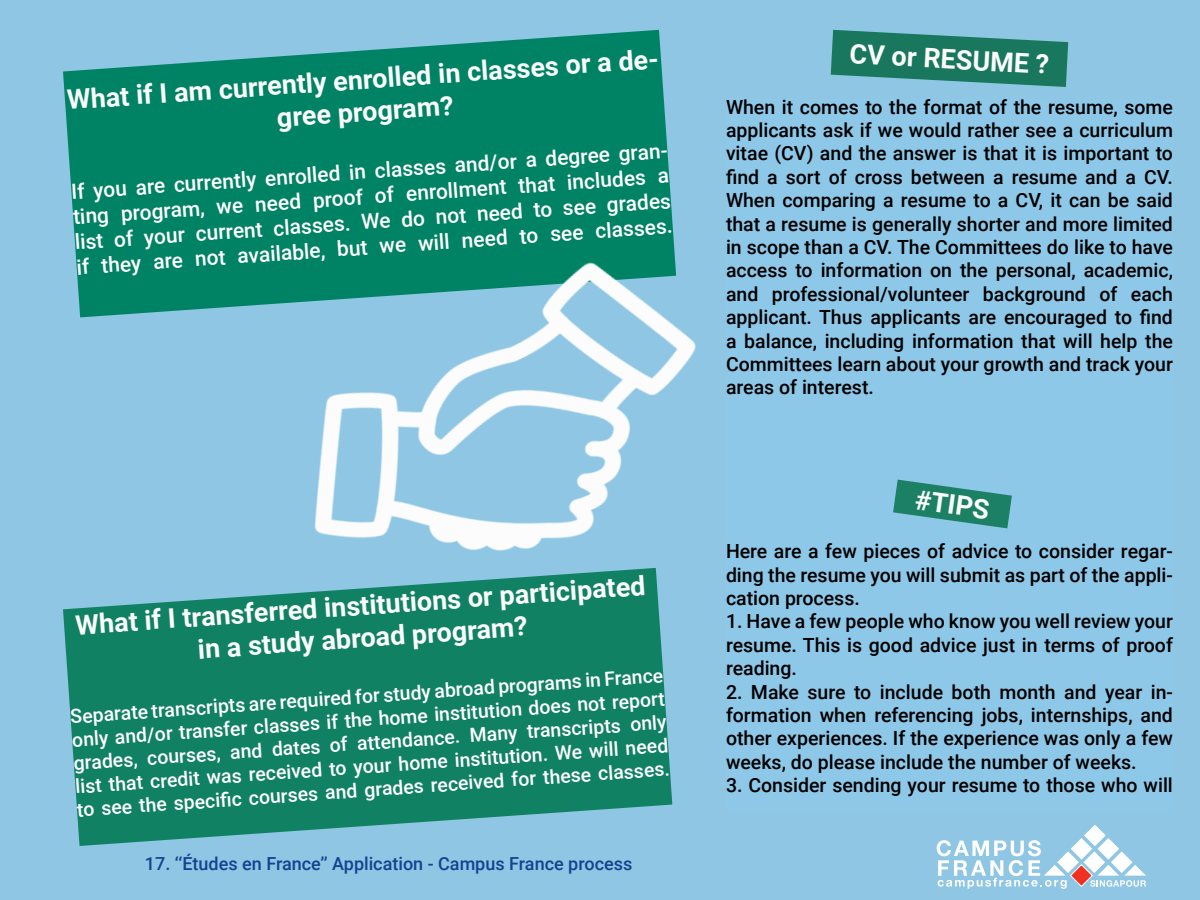
<style>
.page{position:relative;width:1200px;height:900px;background:#8ec6e4}
.page>*{position:absolute;margin:0;border:0;box-sizing:border-box;transform-origin:0 0}
.t1{font:700 27px/32.4px "Roboto";color:#fafafa;text-align:center}
.t2{font:500 21px/25.2px "Roboto";color:#fff}
.t3{font:500 19.5px/23.4px "Roboto";color:#000;text-align:justify}
.t4{font:500 19.5px/23.4px "Roboto";color:#fff;text-align:justify}
.t5{font:500 18px "Roboto";color:#144390}
</style>
<div class="page">
<svg style="left:63px;top:30px;width:610px;height:287px;fill:#008264"></svg>
<svg style="left:63px;top:597px;width:609px;height:249px;fill:#118164"></svg>
<div style="left:726px;top:99px;width:447px;height:711px;background:#8dc8e8"></div>
<img style="left:236px;top:228px;width:460px;height:444px">
<svg style="left:831px;top:30px;width:237px;height:57px"></svg>
<svg style="left:893px;top:480px;width:119px;height:48px"></svg>
<svg style="left:937px;top:825px;width:209px;height:64px"></svg>
<h1 class="t1" style="left:66px;top:82px;width:597px;rotate:-4deg">What if I am currently enrolled in classes or a de&shy;gree program?</h1>
<p class="t2" style="left:70px;top:178px;width:603px;rotate:-4deg">If you are currently enrolled in classes and/or a degree gran&shy;ting program, we need proof of enrollment that includes a list of your current classes. We do not need to see grades if they are not available, but we will need to see classes.</p>
<h1 class="t1" style="left:74px;top:608px;width:573px;rotate:-4deg">What if I transferred institutions or participated in a study abroad program?</h1>
<p class="t4" style="left:70px;top:704px;width:596px;rotate:-4deg">Separate transcripts are required for study abroad programs in France only and/or transfer classes if the home institution does not report grades, courses, and dates of attendance. Many transcripts only list that credit was received to your home institution. We will need to see the specifi c courses and grades received for these classes.</p>
<p class="t5" style="left:145px;top:851px;width:489px">17. ‘‘Études en France’’ Application - Campus France process</p>
<h1 class="t1" style="left:851px;top:37px;width:201px;rotate:3deg">CV or RESUME ?</h1>
<p class="t3" style="left:726px;top:94px;width:449px">When it comes to the format of the resume, some applicants ask if we would rather see a curriculum vitae (CV) and the answer is that it is important to find a sort of cross between a resume and a CV.<br>When comparing a resume to a CV, it can be said that a resume is generally shorter and more limited in scope than a CV. The Committees do like to have access to information on the personal, academic, and professional/volunteer background of each applicant. Thus applicants are encouraged to find a balance, including information that will help the Committees learn about your growth and track your areas of interest.</p>
<h1 class="t1" style="left:918px;top:482px;width:76px;rotate:8deg">#TIPS</h1>
<p class="t3" style="left:726px;top:539px;width:448px">Here are a few pieces of advice to consider regar&shy;ding the resume you will submit as part of the appli&shy;cation process.</p>
<p class="t3" style="left:726px;top:609px;width:449px">1. Have a few people who know you well review your resume. This is good advice just in terms of proof reading.</p>
<p class="t3" style="left:726px;top:679px;width:449px">2. Make sure to include both month and year in&shy;formation when referencing jobs, internships, and other experiences. If the experience was only a few weeks, do please include the number of weeks.</p>
<p class="t3" style="left:726px;top:773px;width:448px">3. Consider sending your resume to those who will</p>
</div>
